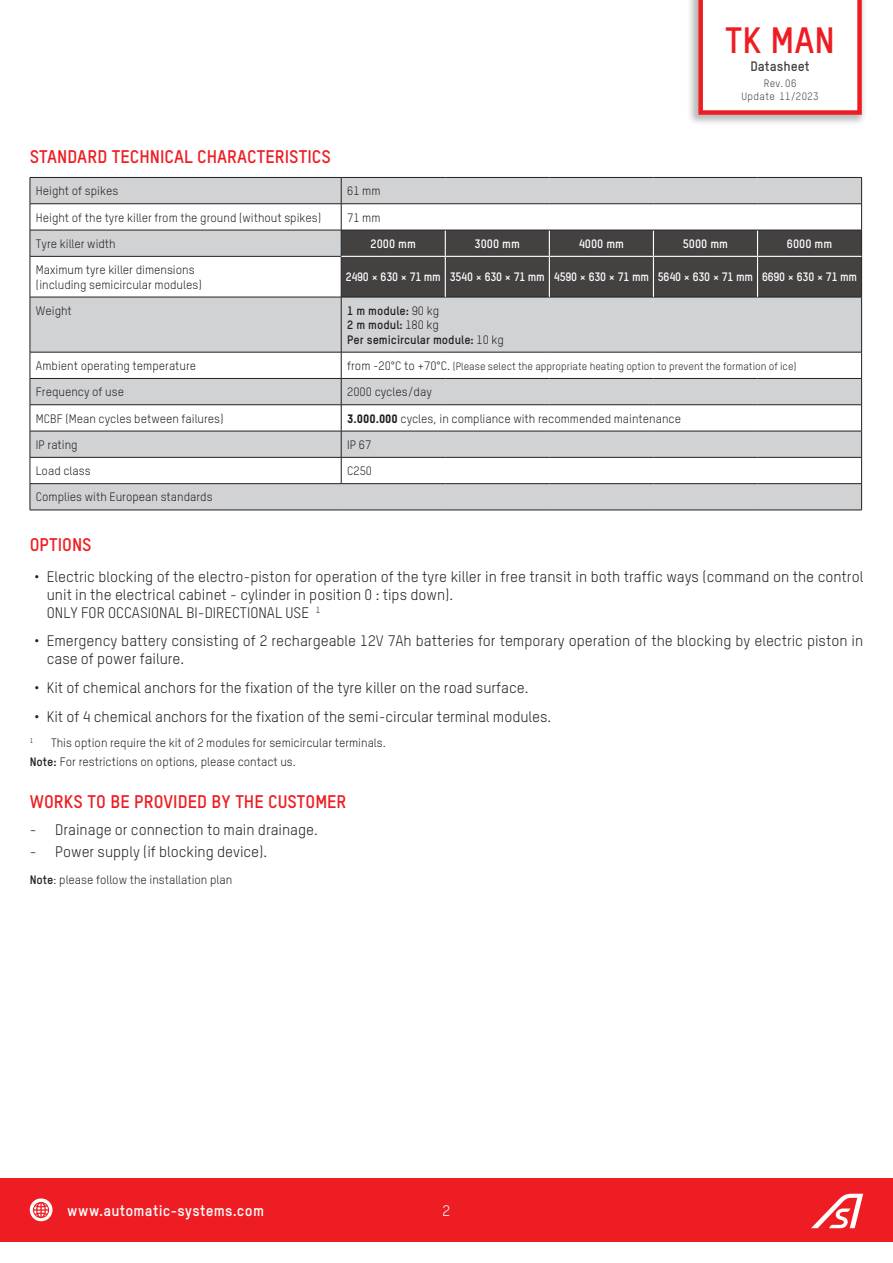
<style>
.page{position:relative;width:893px;height:1263px;background:#fff}
.page>*{position:absolute;margin:0;border:0;box-sizing:border-box;transform-origin:0 0}
.t1{font:700 36px "Oxfam TSTARPRO";color:#ee1d23}
.Titre_1{font:700 18px "Oxfam TSTARPRO";color:#ee1d23}
.Liste_options{font:15px/18px "Oxfam TSTARPRO";color:#231f20}
.t2{font:700 15px "Oxfam TSTARPRO";letter-spacing:.015em;color:#fff}
.t3{font:15px "Oxfam TSTARPRO";color:#fff}
.t4{font:700 13.5px "Oxfam TSTARPRO";color:#444141}
.Tableau{font:12px/14.4px "Oxfam TSTARPRO";color:#231f20}
.Info{font:12px "Oxfam TSTARPRO";color:#231f20}
.Tableau-2{font:700 12px "Oxfam TSTARPRO";letter-spacing:-.02em;color:#fff}
.Tableau-3{font:700 12px "Oxfam TSTARPRO";color:#231f20}
.Tableau-4{font:10.5px "Oxfam TSTARPRO";color:#231f20}
.t5{font:10.5px/13.5px "Oxfam TSTARPRO";letter-spacing:.03em;color:#444141;text-align:center}
.Info-2{font:7.05px "Oxfam TSTARPRO";color:#231f20}
.s1{font-weight:400}
.s2{font-size:12px}
.s3{font-family:"Oxfam TSTARPRO Headline"}
.s4{font-weight:700}
</style>
<div class="page">
<svg style="left:31px;top:178px;width:830px;height:332px;fill:#d1d2d4"></svg>
<hr style="left:30px;top:177px;width:311px;height:1px;background:#231f20">
<hr style="left:341px;top:177px;width:104px;height:1px;background:#231f20">
<hr style="left:445px;top:177px;width:104px;height:1px;background:#231f20">
<hr style="left:549px;top:177px;width:104px;height:1px;background:#231f20">
<hr style="left:653px;top:177px;width:104px;height:1px;background:#231f20">
<hr style="left:757px;top:177px;width:105px;height:1px;background:#231f20">
<hr style="left:30px;top:256px;width:311px;height:1px;background:#231f20">
<hr style="left:30px;top:257px;width:1px;height:40px;background:#231f20">
<hr style="left:30px;top:297px;width:311px;height:1px;background:#231f20">
<hr style="left:30px;top:297px;width:1px;height:55px;background:#231f20">
<hr style="left:341px;top:297px;width:104px;height:1px;background:#231f20">
<hr style="left:341px;top:297px;width:1px;height:55px;background:#231f20">
<hr style="left:445px;top:297px;width:104px;height:1px;background:#231f20">
<hr style="left:549px;top:297px;width:104px;height:1px;background:#231f20">
<hr style="left:653px;top:297px;width:104px;height:1px;background:#231f20">
<hr style="left:757px;top:297px;width:105px;height:1px;background:#231f20">
<hr style="left:861px;top:297px;width:1px;height:55px;background:#231f20">
<hr style="left:30px;top:378px;width:311px;height:1px;background:#231f20">
<hr style="left:341px;top:378px;width:104px;height:1px;background:#231f20">
<hr style="left:445px;top:378px;width:104px;height:1px;background:#231f20">
<hr style="left:549px;top:378px;width:104px;height:1px;background:#231f20">
<hr style="left:653px;top:378px;width:104px;height:1px;background:#231f20">
<hr style="left:757px;top:378px;width:105px;height:1px;background:#231f20">
<hr style="left:30px;top:404px;width:311px;height:1px;background:#231f20">
<hr style="left:341px;top:404px;width:104px;height:1px;background:#231f20">
<hr style="left:445px;top:404px;width:104px;height:1px;background:#231f20">
<hr style="left:549px;top:404px;width:104px;height:1px;background:#231f20">
<hr style="left:653px;top:404px;width:104px;height:1px;background:#231f20">
<hr style="left:757px;top:404px;width:105px;height:1px;background:#231f20">
<hr style="left:30px;top:431px;width:311px;height:1px;background:#231f20">
<hr style="left:341px;top:431px;width:104px;height:1px;background:#231f20">
<hr style="left:445px;top:431px;width:104px;height:1px;background:#231f20">
<hr style="left:549px;top:431px;width:104px;height:1px;background:#231f20">
<hr style="left:653px;top:431px;width:104px;height:1px;background:#231f20">
<hr style="left:757px;top:431px;width:105px;height:1px;background:#231f20">
<hr style="left:30px;top:510px;width:311px;height:1px;background:#231f20">
<hr style="left:341px;top:510px;width:104px;height:1px;background:#231f20">
<hr style="left:445px;top:510px;width:104px;height:1px;background:#231f20">
<hr style="left:549px;top:510px;width:104px;height:1px;background:#231f20">
<hr style="left:653px;top:510px;width:104px;height:1px;background:#231f20">
<hr style="left:757px;top:510px;width:105px;height:1px;background:#231f20">
<hr style="left:30px;top:203px;width:311px;height:1px;background:#231f20">
<svg style="left:30px;top:178px;width:1px;height:78px"></svg>
<svg style="left:341px;top:178px;width:521px;height:119px"></svg>
<hr style="left:30px;top:230px;width:311px;height:1px;background:#231f20">
<hr style="left:341px;top:230px;width:104px;height:1px;background:#231f20">
<hr style="left:445px;top:230px;width:104px;height:1px;background:#231f20">
<hr style="left:549px;top:230px;width:104px;height:1px;background:#231f20">
<hr style="left:653px;top:230px;width:104px;height:1px;background:#231f20">
<hr style="left:757px;top:230px;width:105px;height:1px;background:#231f20">
<hr style="left:30px;top:352px;width:311px;height:1px;background:#231f20">
<hr style="left:341px;top:352px;width:104px;height:1px;background:#231f20">
<hr style="left:445px;top:352px;width:104px;height:1px;background:#231f20">
<hr style="left:549px;top:352px;width:104px;height:1px;background:#231f20">
<hr style="left:653px;top:352px;width:104px;height:1px;background:#231f20">
<hr style="left:757px;top:352px;width:105px;height:1px;background:#231f20">
<hr style="left:30px;top:457px;width:311px;height:1px;background:#231f20">
<svg style="left:30px;top:352px;width:1px;height:158px"></svg>
<hr style="left:341px;top:457px;width:104px;height:1px;background:#231f20">
<svg style="left:341px;top:352px;width:1px;height:131px"></svg>
<hr style="left:445px;top:457px;width:104px;height:1px;background:#231f20">
<hr style="left:549px;top:457px;width:104px;height:1px;background:#231f20">
<hr style="left:653px;top:457px;width:104px;height:1px;background:#231f20">
<hr style="left:757px;top:457px;width:105px;height:1px;background:#231f20">
<svg style="left:861px;top:352px;width:1px;height:158px"></svg>
<hr style="left:30px;top:483px;width:311px;height:1px;background:#231f20">
<hr style="left:341px;top:483px;width:104px;height:1px;background:#231f20">
<hr style="left:445px;top:483px;width:104px;height:1px;background:#231f20">
<hr style="left:549px;top:483px;width:104px;height:1px;background:#231f20">
<hr style="left:653px;top:483px;width:104px;height:1px;background:#231f20">
<hr style="left:757px;top:483px;width:105px;height:1px;background:#231f20">
<div style="left:0;top:1178px;width:893px;height:64px;background:#ee1d23"></div>
<svg style="left:811px;top:1194px;width:52px;height:34px"></svg>
<svg style="left:30px;top:1198px;width:22px;height:24px"></svg>
<div style="left:687px;top:0;width:180px;height:126px;background:#444141;opacity:.37"></div>
<svg style="left:698px;top:0;width:164px;height:115px"></svg>
<h1 class="t1" style="left:725px;top:19px;width:111px">TK MAN</h1>
<p class="t4" style="left:750px;top:58px;width:61px">Datasheet</p>
<p class="t5" style="left:742px;top:76px;width:78px">Rev. 06<br>Update 11/2023</p>
<p class="Titre_1" style="left:30px;top:145px;width:302px">STANDARD TECHNICAL CHARACTERISTICS</p>
<p class="Tableau" style="left:36px;top:184px;width:84px">Height of spikes</p>
<p class="Tableau" style="left:347px;top:184px;width:35px">61 mm</p>
<p class="Tableau" style="left:36px;top:210px;width:287px">Height of the tyre killer from the ground (without spikes)</p>
<p class="Tableau" style="left:347px;top:210px;width:35px">71 mm</p>
<p class="Tableau" style="left:36px;top:236px;width:81px">Tyre killer width</p>
<p class="Tableau-2" style="left:371px;top:236px;width:47px">2000 mm</p>
<p class="Tableau-2" style="left:475px;top:236px;width:47px">3000 mm</p>
<p class="Tableau-2" style="left:579px;top:236px;width:47px">4000 mm</p>
<p class="Tableau-2" style="left:683px;top:236px;width:47px">5000 mm</p>
<p class="Tableau-2" style="left:787px;top:236px;width:47px">6000 mm</p>
<p class="Tableau" style="left:36px;top:263px;width:167px">Maximum tyre killer dimensions (including semicircular modules)</p>
<p class="Tableau-2" style="left:346px;top:270px;width:97px">2490 × 630 × 71 mm</p>
<p class="Tableau-2" style="left:450px;top:270px;width:97px">3540 × 630 × 71 mm</p>
<p class="Tableau-2" style="left:554px;top:270px;width:97px">4590 × 630 × 71 mm</p>
<p class="Tableau-2" style="left:658px;top:270px;width:97px">5640 × 630 × 71 mm</p>
<p class="Tableau-2" style="left:762px;top:270px;width:97px">6690 × 630 × 71 mm</p>
<p class="Tableau" style="left:36px;top:303px;width:37px">Weight</p>
<p class="Tableau-3" style="left:347px;top:303px;width:94px">1 m module: <span class="s1">90 kg</span></p>
<p class="Tableau-3" style="left:347px;top:318px;width:93px">2 m modul: <span class="s1">180 kg</span></p>
<p class="Tableau-3" style="left:347px;top:332px;width:158px">Per semicircular module: <span class="s1">10 kg</span></p>
<p class="Tableau" style="left:36px;top:358px;width:162px">Ambient operating temperature</p>
<p class="Tableau-4" style="left:347px;top:360px;width:451px"><span class="s2">from -20°C to +70°C.</span> (Please select the appropriate heating option to prevent the formation of ice)</p>
<p class="Tableau" style="left:36px;top:385px;width:90px">Frequency of use</p>
<p class="Tableau" style="left:347px;top:385px;width:86px">2000 cycles/day</p>
<p class="Tableau" style="left:36px;top:411px;width:189px">MCBF (Mean cycles between failures)</p>
<p class="Tableau" style="left:347px;top:411px;width:335px"><span class="s3">3.000.000</span> cycles, in compliance with recommended maintenance</p>
<p class="Tableau" style="left:36px;top:437px;width:43px">IP rating</p>
<p class="Tableau" style="left:347px;top:437px;width:26px">IP 67</p>
<p class="Tableau" style="left:36px;top:464px;width:56px">Load class</p>
<p class="Tableau" style="left:347px;top:464px;width:26px">C250</p>
<p class="Tableau" style="left:36px;top:490px;width:178px">Complies with European standards</p>
<p class="Titre_1" style="left:30px;top:534px;width:63px">OPTIONS</p>
<p class="Liste_options" style="left:47px;top:567px;width:818px;text-indent:-13px">• Electric blocking of the electro-piston for operation of the tyre killer in free transit in both traffic ways (command on the control unit in the electrical cabinet - cylinder in position 0 : tips down).</p>
<p class="Liste_options" style="left:47px;top:603px;width:275px">ONLY FOR OCCASIONAL BI-DIRECTIONAL USE <sup>1</sup></p>
<p class="Liste_options" style="left:47px;top:632px;width:818px;text-indent:-13px">• Emergency battery consisting of 2 rechargeable 12V 7Ah batteries for temporary operation of the blocking by electric piston in case of power failure.</p>
<p class="Liste_options" style="left:34px;top:678px;width:496px">• Kit of chemical anchors for the fixation of the tyre killer on the road surface.</p>
<p class="Liste_options" style="left:34px;top:707px;width:519px">• Kit of 4 chemical anchors for the fixation of the semi-circular terminal modules.</p>
<p class="Info-2" style="left:30px;top:736px;width:5px">1</p>
<p class="Info" style="left:51px;top:735px;width:336px">This option require the kit of 2 modules for semicircular terminals.</p>
<p class="Info" style="left:30px;top:754px;width:268px"><span class="s4">Note:</span> For restrictions on options, please contact us.</p>
<p class="Titre_1" style="left:30px;top:791px;width:318px">WORKS TO BE PROVIDED BY THE CUSTOMER</p>
<p class="Liste_options" style="left:30px;top:820px;width:290px">- Drainage or connection to main drainage.</p>
<p class="Liste_options" style="left:30px;top:843px;width:239px">- Power supply (if blocking device).</p>
<p class="Info" style="left:30px;top:873px;width:204px"><span class="s4">Note</span>: please follow the installation plan</p>
<p class="t2" style="left:67px;top:1201px;width:198px">www.automatic-systems.com</p>
<p class="t3" style="left:443px;top:1201px;width:9px">2</p>
</div>
